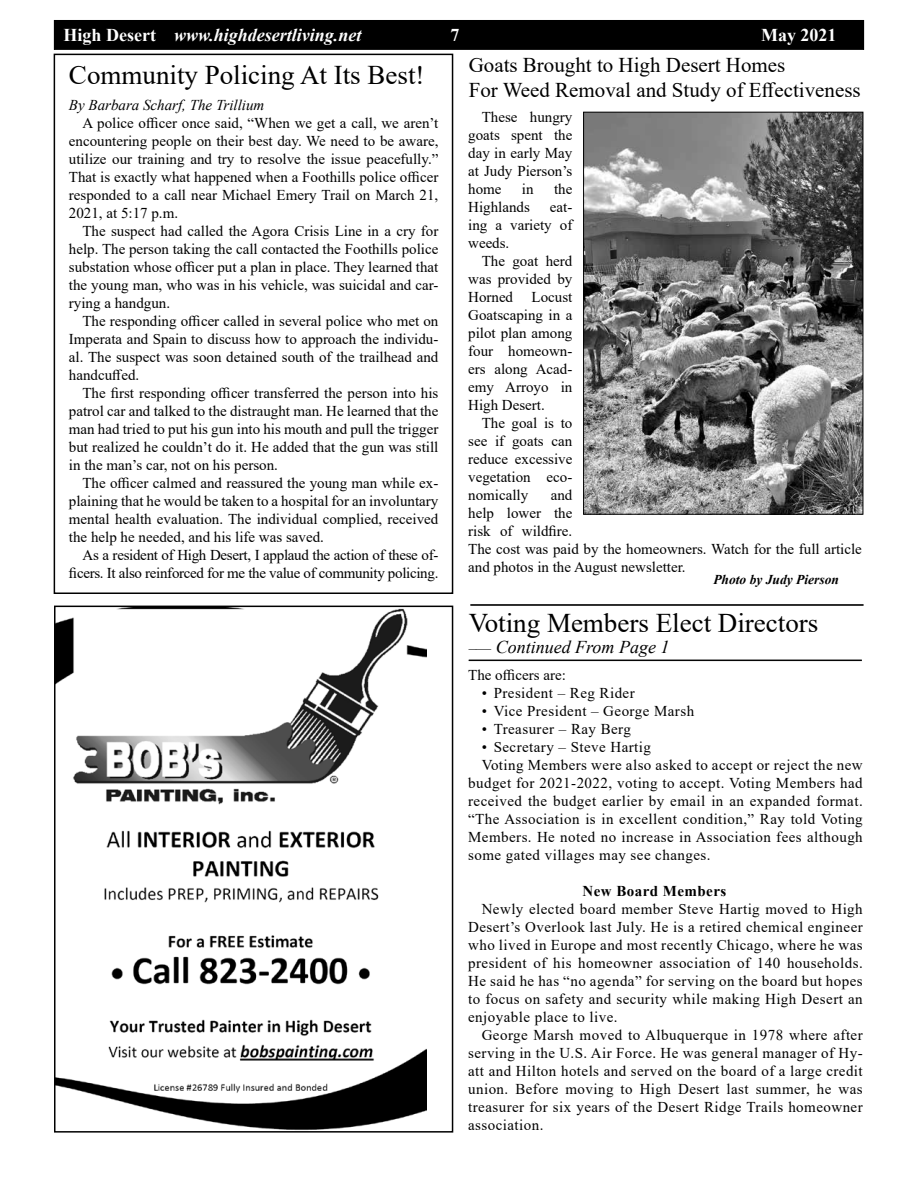
<style>
.page{position:relative;width:918px;height:1188px;background:#fff}
.page>*{position:absolute;margin:0;border:0;box-sizing:border-box;transform-origin:0 0}
.t1{font:27px "Times New Roman";color:#000}
.t2{font:21px/25.2px "Times New Roman";color:#000}
.t3{font:italic 700 18px "Times New Roman";color:#fefefe}
.t4{font:italic 18px "Times New Roman";color:#000}
.t5{font:700 18px "Times New Roman";color:#fefefe}
.t6{font:15px/18px "Times New Roman";color:#000;text-align:justify}
.t7{font:15px "Times New Roman";letter-spacing:.03em;color:#000}
.t8{font:15px/18px "Times New Roman";letter-spacing:-.02em;color:#000;text-align:right}
.t9{font:italic 15px "Times New Roman";color:#000}
.t10{font:700 15px "Times New Roman";letter-spacing:.03em;color:#000}
.t11{font:italic 700 13.5px "Times New Roman";color:#000}
.s1{font-style:normal}
.s2{font-style:normal;font-size:15px}
</style>
<div class="page">
<div style="left:54px;top:20px;width:810px;height:29px;background:#000"></div>
<div style="left:54px;top:20px;width:810px;height:30px;border:1px solid #000"></div>
<hr style="left:56px;top:48px;width:396px;height:1px;background:#000">
<div style="left:54px;top:54px;width:399px;height:540px;border:2px solid #000"></div>
<img style="left:57px;top:609px;width:370px;height:521px">
<div style="left:54px;top:606px;width:399px;height:527px;border:2px solid #000"></div>
<hr style="left:470px;top:604px;width:394px;height:1px;background:#000">
<hr style="left:470px;top:605px;width:394px;height:1px;background:#000">
<img style="left:585px;top:114px;width:276px;height:399px">
<div style="left:583px;top:112px;width:280px;height:403px;border:1px solid #000"></div>
<hr style="left:469px;top:660px;width:393px;height:1px;background:#000">
<p class="t3" style="left:64px;top:22px;width:299px"><span class="s1">High Desert</span> www.highdesertliving.net</p>
<p class="t5" style="left:451px;top:22px;width:10px">7</p>
<p class="t5" style="left:761px;top:22px;width:77px">May 2021</p>
<h1 class="t1" style="left:69px;top:56px;width:357px">Community Policing At Its Best!</h1>
<p class="t6" style="left:69px;top:114px;width:371px;text-indent:14px">A police officer once said, “When we get a call, we aren’t encountering people on their best day. We need to be aware, utilize our training and try to resolve the issue peacefully.” That is exactly what happened when a Foothills police officer responded to a call near Michael Emery Trail on March 21, 2021, at 5:17 p.m.</p>
<p class="t6" style="left:69px;top:222px;width:371px;text-indent:14px">The suspect had called the Agora Crisis Line in a cry for help. The person taking the call contacted the Foothills police substation whose officer put a plan in place. They learned that the young man, who was in his vehicle, was suicidal and car&shy;rying a handgun.</p>
<p class="t6" style="left:69px;top:312px;width:371px;text-indent:14px">The responding officer called in several police who met on Imperata and Spain to discuss how to approach the individu&shy;al. The suspect was soon detained south of the trailhead and handcuffed.</p>
<p class="t6" style="left:69px;top:384px;width:371px;text-indent:14px">The first responding officer transferred the person into his patrol car and talked to the distraught man. He learned that the man had tried to put his gun into his mouth and pull the trigger but realized he couldn’t do it. He added that the gun was still in the man’s car, not on his person.</p>
<p class="t6" style="left:69px;top:474px;width:371px;text-indent:14px">The officer calmed and reassured the young man while ex&shy;plaining that he would be taken to a hospital for an involuntary mental health evaluation. The individual complied, received the help he needed, and his life was saved.</p>
<p class="t8" style="left:69px;top:546px;width:371px">As a resident of High Desert, I applaud the action of these of&shy;ficers. It also reinforced for me the value of community policing.</p>
<h1 class="t1" style="left:469px;top:604px;width:351px">Voting Members Elect Directors</h1>
<p class="t4" style="left:469px;top:635px;width:202px"><span class="s2">–—</span> Continued From Page 1</p>
<h2 class="t2" style="left:469px;top:51px;width:394px">Goats Brought to High Desert Homes<br>For Weed Removal and Study of Effectiveness</h2>
<p class="t6" style="left:468px;top:107px;width:106px;text-indent:14px">These hungry goats spent the day in early May at Judy Pierson’s home</p>
<p class="t9" style="left:69px;top:95px;width:197px">By Barbara Scharf, The Trillium</p>
<p class="t6" style="left:522px;top:179px;width:13px">in</p>
<p class="t6" style="left:554px;top:179px;width:20px">the</p>
<p class="t6" style="left:468px;top:197px;width:63px">Highlands</p>
<p class="t6" style="left:468px;top:197px;width:106px;text-indent:82px">eat&shy;ing a variety of weeds.</p>
<p class="t6" style="left:468px;top:251px;width:106px;text-indent:14px">The goat herd was provided by Horned Locust Goatscaping in a pilot plan among four homeown&shy;ers along Acad&shy;emy Arroyo in High Desert.</p>
<p class="t6" style="left:468px;top:413px;width:106px;text-indent:14px">The goal is to see if goats can reduce excessive vegetation eco&shy;nomically</p>
<p class="t6" style="left:468px;top:485px;width:395px;text-align:left;text-indent:83px">and<br>help lower the<br>risk of wildfire.<br>The cost was paid by the homeowners. Watch for the full article and photos in the August newsletter.</p>
<p class="t11" style="left:713px;top:570px;width:127px">Photo by Judy Pierson</p>
<p class="t6" style="left:468px;top:665px;width:99px">The officers are:</p>
<p class="t7" style="left:482px;top:682px;width:155px">• President – Reg Rider</p>
<p class="t7" style="left:482px;top:700px;width:214px">• Vice President – George Marsh</p>
<p class="t7" style="left:482px;top:718px;width:151px">• Treasurer – Ray Berg</p>
<p class="t7" style="left:482px;top:736px;width:171px">• Secretary – Steve Hartig</p>
<p class="t7" style="left:482px;top:754px;width:383px">Voting Members were also asked to accept or reject the new</p>
<p class="t7" style="left:468px;top:772px;width:396px">budget for 2021-2022, voting to accept. Voting Members had</p>
<p class="t7" style="left:468px;top:790px;width:396px">received the budget earlier by email in an expanded format.</p>
<p class="t7" style="left:468px;top:808px;width:396px">“The Association is in excellent condition,” Ray told Voting</p>
<p class="t7" style="left:468px;top:826px;width:396px">Members. He noted no increase in Association fees although</p>
<p class="t7" style="left:468px;top:844px;width:244px">some gated villages may see changes.</p>
<p class="t10" style="left:582px;top:880px;width:145px">New Board Members</p>
<p class="t6" style="left:468px;top:899px;width:396px;text-indent:14px">Newly elected board member Steve Hartig moved to High Desert’s Overlook last July. He is a retired chemical engineer who lived in Europe and most recently Chicago, where he was president of his homeowner association of 140 households.<br>He said he has “no agenda” for serving on the board but hopes to focus on safety and security while making High Desert an enjoyable place to live.</p>
<p class="t6" style="left:468px;top:1025px;width:396px;text-indent:14px">George Marsh moved to Albuquerque in 1978 where after serving in the U.S. Air Force. He was general manager of Hy&shy;att and Hilton hotels and served on the board of a large credit union. Before moving to High Desert last summer, he was treasurer for six years of the Desert Ridge Trails homeowner association.</p>
</div>
